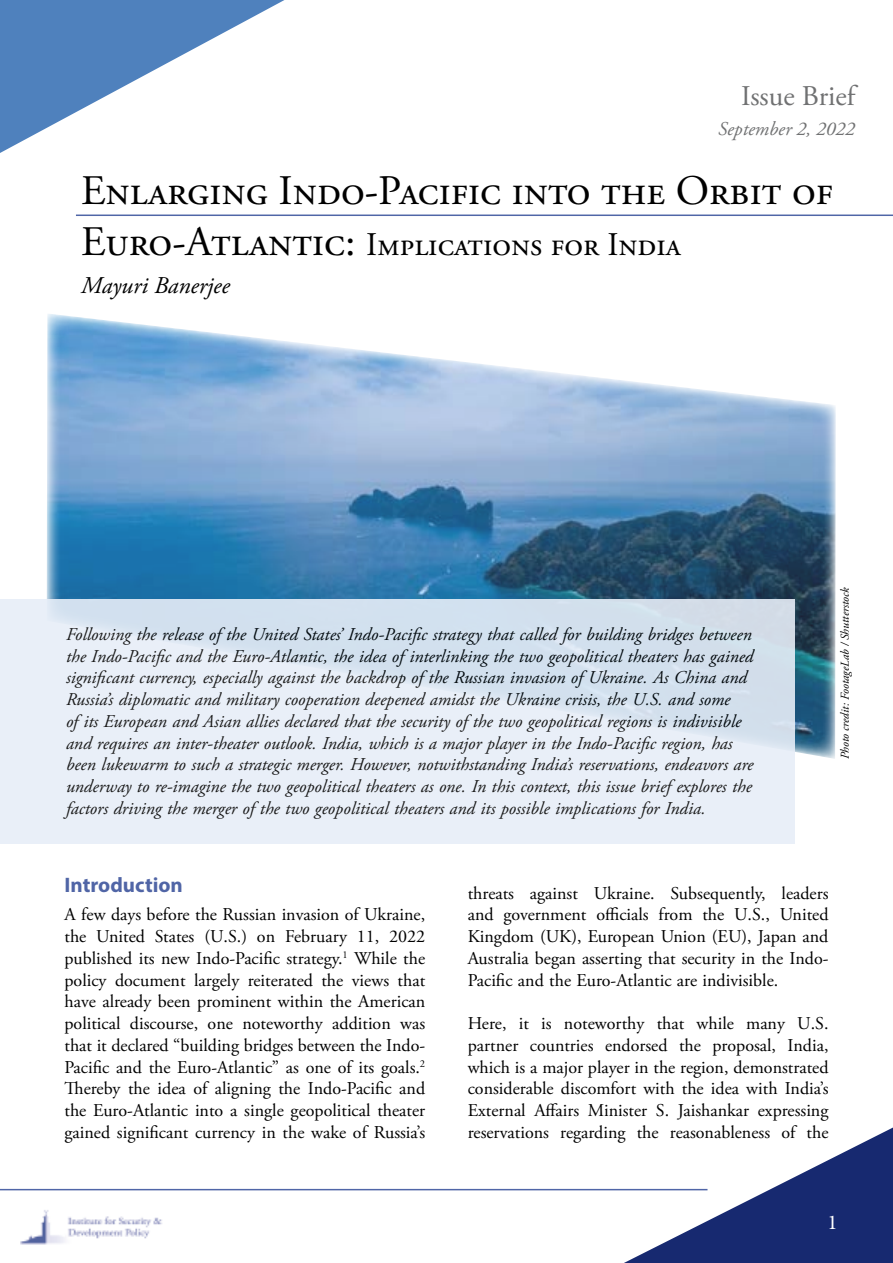
<style>
.page{position:relative;width:893px;height:1263px;background:#fff}
.page>*{position:absolute;margin:0;border:0;box-sizing:border-box;transform-origin:0 0}
.t1{font:42px "Adobe Garamond Pro";color:#000}
.t2{font:33px "Adobe Garamond Pro";color:#000}
.t3{font:28.5px "Adobe Garamond Pro";color:#707172}
.t4{font:italic 24px "Adobe Garamond Pro";color:#000}
.t5{font:700 21px "Myriad Pro";color:#5065a6}
.t6{font:21px "Minion Pro";color:#fff}
.t7{font:italic 19.5px "Adobe Garamond Pro";color:#707172}
.t8{font:18px/21.8px "Adobe Garamond Pro";letter-spacing:-.005em;color:#000;text-align:justify}
.t9{font:italic 18px/21.8px "Adobe Garamond Pro";color:#000}
.t10{font:italic 12px "Adobe Garamond Pro";color:#000}
.s1{font-size:42px}
</style>
<div class="page">
<svg style="left:45px;top:314px;width:791px;height:447px"></svg>
<svg style="left:0;top:0;width:284px;height:153px"></svg>
<img style="left:20px;top:1210px;width:142px;height:35px">
<hr style="left:0;top:1189px;width:707px;height:1px;background:#5066a7">
<svg style="left:624px;top:1127px;width:269px;height:136px"></svg>
<svg style="left:0;top:600px;width:794px;height:244px;background:#e1eaf4"></svg>
<hr style="left:76px;top:215px;width:817px;height:1px;background:#5066a7">
<h3 class="t3" style="left:741px;top:78px;width:119px">Issue Brief</h3>
<p class="t7" style="left:718px;top:117px;width:138px">September 2, 2022</p>
<h1 class="t1" style="left:81px;top:166px;width:753px">Enlarging Indo-Pacific into the Orbit of</h1>
<h2 class="t2" style="left:81px;top:225px;width:601px"><span class="s1">Euro-Atlantic:</span> Implications for India</h2>
<h3 class="t4" style="left:81px;top:271px;width:150px">Mayuri Banerjee</h3>
<p class="t9" style="left:66px;top:624px;width:689px">Following the release of the United States’ Indo-Pacific strategy that called for building bridges between the Indo-Pacific and the Euro-Atlantic, the idea of interlinking the two geopolitical theaters has gained significant currency, especially against the backdrop of the Russian invasion of Ukraine. As China and Russia’s diplomatic and military cooperation deepened amidst the Ukraine crisis, the U.S. and some<br>of its European and Asian allies declared that the security of the two geopolitical regions is indivisible and requires an inter-theater outlook. India, which is a major player in the Indo-Pacific region, has been lukewarm to such a strategic merger. However, notwithstanding India’s reservations, endeavors are underway to re-imagine the two geopolitical theaters as one. In this context, this issue brief explores the factors driving the merger of the two geopolitical theaters and its possible implications for India.</p>
<p class="t10" style="left:838px;top:759px;width:173px;rotate:-90deg">Photo credit: FootageLab / Shutterstock</p>
<p class="t5" style="left:64px;top:871px;width:120px">Introduction</p>
<p class="t8" style="left:64px;top:904px;width:362px">A few days before the Russian invasion of Ukraine, the United States (U.S.) on February 11, 2022 published its new Indo-Pacific strategy.<sup>1</sup> While the policy document largely reiterated the views that have already been prominent within the American political discourse, one noteworthy addition was that it declared “building bridges between the Indo-Pacific and the Euro-Atlantic” as one of its goals.<sup>2<br></sup>Thereby the idea of aligning the Indo-Pacific and the Euro-Atlantic into a single geopolitical theater gained significant currency in the wake of Russia’s</p>
<p class="t8" style="left:468px;top:883px;width:362px">threats against Ukraine. Subsequently, leaders and government officials from the U.S., United Kingdom (UK), European Union (EU), Japan and Australia began asserting that security in the Indo-Pacific and the Euro-Atlantic are indivisible.</p>
<p class="t8" style="left:468px;top:1013px;width:362px">Here, it is noteworthy that while many U.S. partner countries endorsed the proposal, India, which is a major player in the region, demonstrated considerable discomfort with the idea with India’s External Affairs Minister S. Jaishankar expressing reservations regarding the reasonableness of the</p>
<p class="t6" style="left:827px;top:1208px;width:12px">1</p>
</div>
